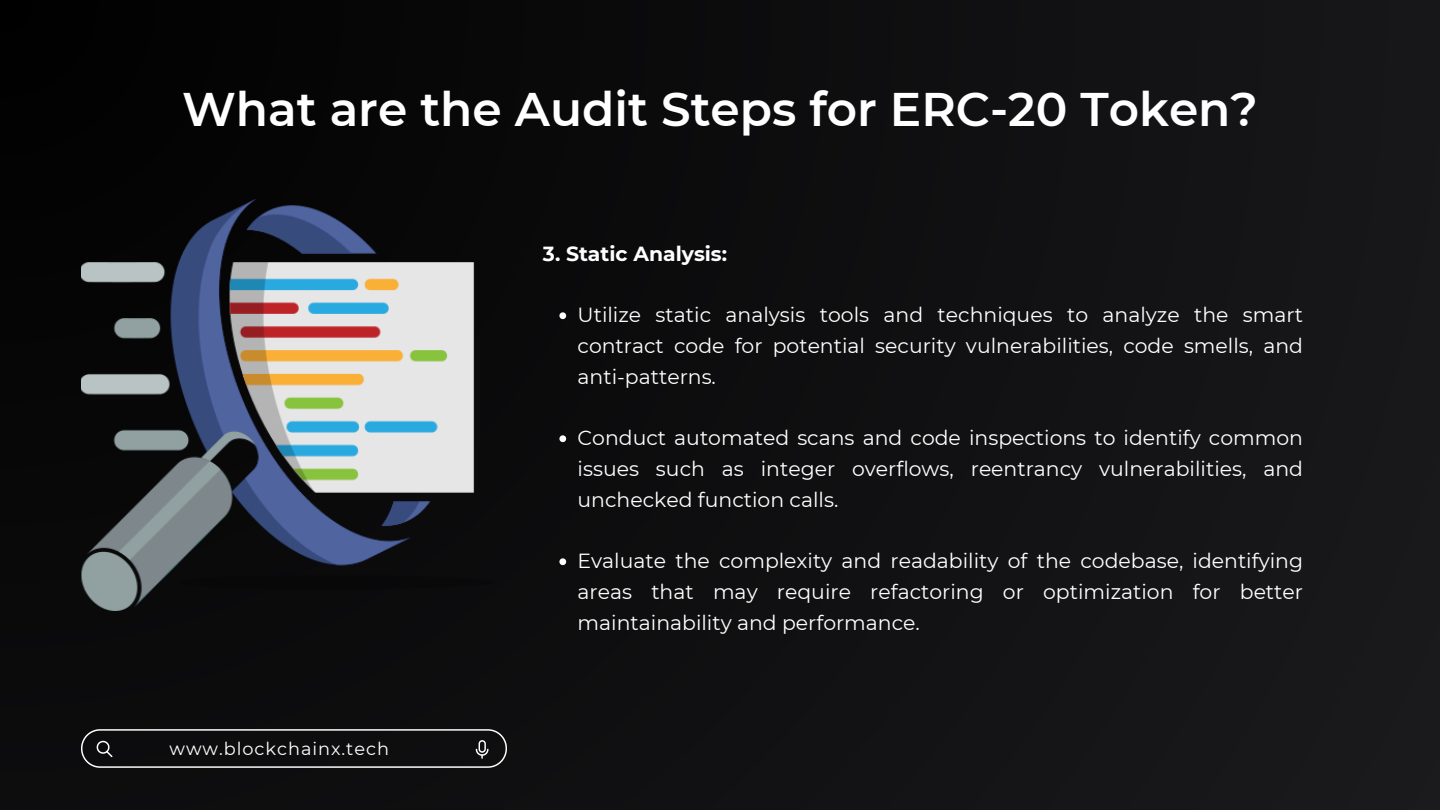
<style>
.page{position:relative;width:1440px;height:810px;background:#fff}
.page>*{position:absolute;margin:0;border:0;box-sizing:border-box;transform-origin:0 0}
.t1{font:600 47.1px "Montserrat";color:#fff}
.t2{font:20.4px/30.8px "Montserrat";color:#fff;text-align:justify}
.t3{font:700 20.4px "Montserrat";color:#fff}
.t4{font:17.7px "Montserrat";letter-spacing:.055em;color:#fff}
</style>
<div class="page">
<div style="left:0;top:0;width:1440px;height:810px;background:linear-gradient(to right,#050505,#18181b)"></div>
<svg style="left:81px;top:729px;width:426px;height:39px;background:#222223"></svg>
<img style="left:81px;top:198px;width:413px;height:414px;border-radius:17px">
<svg style="left:559px;top:312px;width:7px;height:7px"></svg>
<svg style="left:559px;top:435px;width:7px;height:7px"></svg>
<svg style="left:559px;top:558px;width:7px;height:7px"></svg>
<p class="t1" style="left:182px;top:80px;width:1077px">What are the Audit Steps for ERC-20 Token?</p>
<p class="t3" style="left:543px;top:241px;width:186px">3. Static Analysis:</p>
<h2 class="t2" style="left:578px;top:299px;width:727px">Utilize static analysis tools and techniques to analyze the smart contract code for potential security vulnerabilities, code smells, and anti-patterns.</h2>
<p class="t2" style="left:578px;top:422px;width:727px">Conduct automated scans and code inspections to identify common issues such as integer overflows, reentrancy vulnerabilities, and unchecked function calls.</p>
<p class="t4" style="left:170px;top:738px;width:221px">www.blockchainx.tech</p>
<p class="t2" style="left:578px;top:545px;width:727px">Evaluate the complexity and readability of the codebase, identifying areas that may require refactoring or optimization for better maintainability and performance.</p>
</div>
